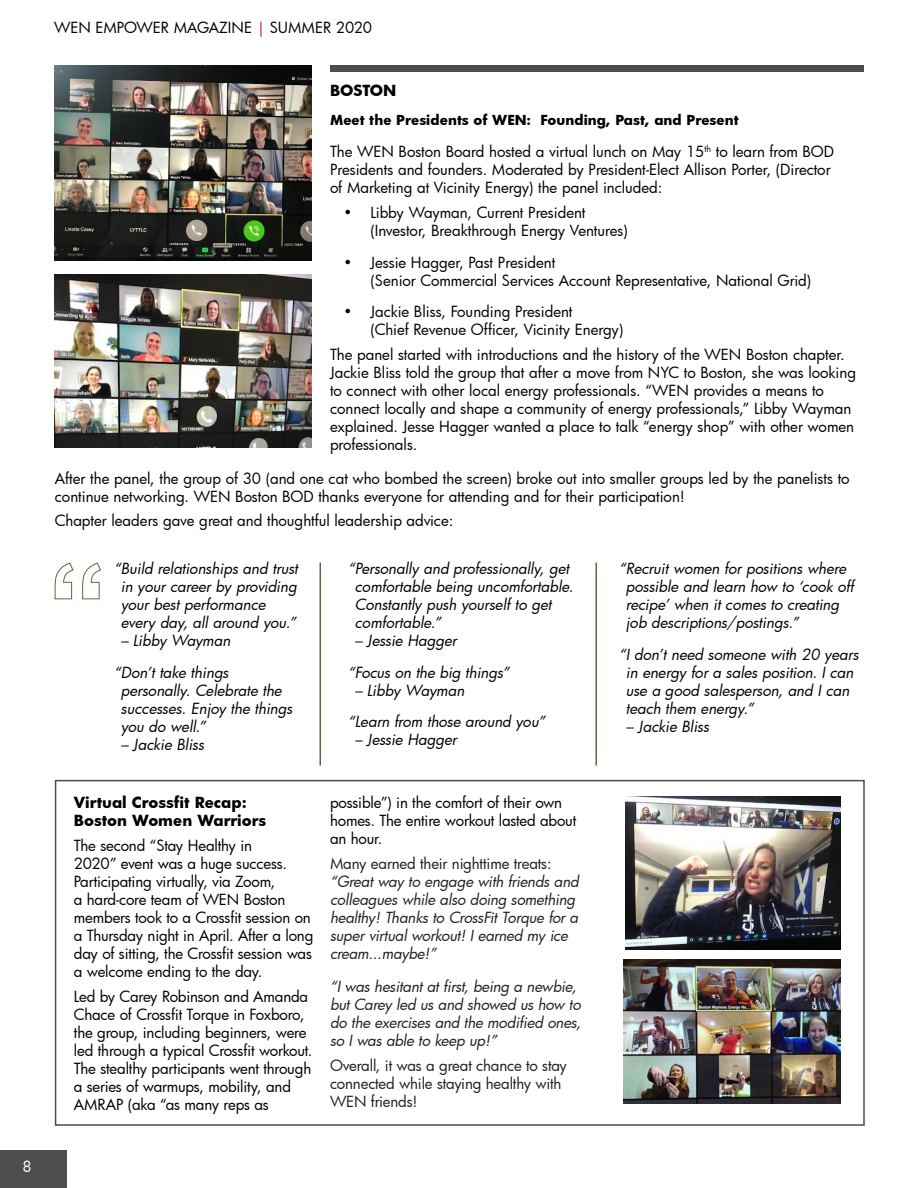
<style>
.page{position:relative;width:918px;height:1188px;background:#fff}
.page>*{position:absolute;margin:0;border:0;box-sizing:border-box;transform-origin:0 0}
.t1{font:15px/18px "Futura";letter-spacing:-.005em;color:#000}
.t2{font:italic 15px/18px "Futura";color:#000}
.t3{font:italic 15px/18px "Futura";letter-spacing:-.01em;color:#212121}
.t4{font:15px/18px "Futura";letter-spacing:-.01em;color:#212121}
.t5{font:700 15px/18px "Futura";color:#000}
.t6{font:15px "Futura";color:#fff}
.t7{font:700 13.5px "Futura";color:#000}
.s1{color:#c00630}
</style>
<div class="page">
<div style="left:0;top:1150px;width:67px;height:38px;background:#4d4d4f"></div>
<img style="left:626px;top:797px;width:215px;height:152px">
<img style="left:624px;top:959px;width:217px;height:145px">
<img style="left:54px;top:66px;width:258px;height:195px">
<img style="left:55px;top:274px;width:257px;height:174px">
<div style="left:330px;top:66px;width:534px;height:6px;background:#4d4d4f"></div>
<svg style="left:54px;top:562px;width:47px;height:38px"></svg>
<hr style="left:320px;top:563px;width:1px;height:203px;background:#725f3d">
<hr style="left:596px;top:563px;width:1px;height:203px;background:#725f3d">
<div style="left:55px;top:780px;width:810px;height:346px;border:2px solid #4d4d4f"></div>
<p class="t6" style="left:22px;top:1156px;width:11px">8</p>
<p class="t1" style="left:54px;top:18px;width:320px">WEN EMPOWER MAGAZINE <span class="s1">|</span> SUMMER 2020</p>
<p class="t5" style="left:330px;top:80px;width:68px">BOSTON</p>
<p class="t7" style="left:330px;top:111px;width:410px">Meet the Presidents of WEN: Founding, Past, and Present</p>
<p class="t1" style="left:330px;top:142px;width:506px">The WEN Boston Board hosted a virtual lunch on May 15<sup>th</sup> to learn from BOD<br>Presidents and founders. Moderated by President-Elect Allison Porter, (Director of Marketing at Vicinity Energy) the panel included:</p>
<p class="t1" style="left:371px;top:203px;width:259px;text-indent:-27px">• Libby Wayman, Current President (Investor, Breakthrough Energy Ventures)</p>
<p class="t1" style="left:371px;top:253px;width:442px;text-indent:-27px">• Jessie Hagger, Past President<br>(Senior Commercial Services Account Representative, National Grid)</p>
<p class="t1" style="left:371px;top:302px;width:254px;text-indent:-27px">• Jackie Bliss, Founding President<br>(Chief Revenue Officer, Vicinity Energy)</p>
<p class="t1" style="left:330px;top:345px;width:528px">The panel started with introductions and the history of the WEN Boston chapter.<br>Jackie Bliss told the group that after a move from NYC to Boston, she was looking to connect with other local energy professionals. “WEN provides a means to connect locally and shape a community of energy professionals,” Libby Wayman explained. Jesse Hagger wanted a place to talk “energy shop” with other women professionals.</p>
<p class="t1" style="left:55px;top:469px;width:796px">After the panel, the group of 30 (and one cat who bombed the screen) broke out into smaller groups led by the panelists to continue networking. WEN Boston BOD thanks everyone for attending and for their participation!</p>
<p class="t1" style="left:55px;top:511px;width:400px">Chapter leaders gave great and thoughtful leadership advice:</p>
<p class="t2" style="left:121px;top:559px;width:179px;text-indent:-7px">“Build relationships and trust in your career by providing your best performance every day, all around you.”</p>
<p class="t2" style="left:114px;top:624px;width:118px;line-height:31.7px;text-align:center">– Libby Wayman “Don’t take things</p>
<p class="t2" style="left:121px;top:681px;width:173px">personally. Celebrate the successes. Enjoy the things you do well.”</p>
<p class="t2" style="left:121px;top:735px;width:85px">– Jackie Bliss</p>
<p class="t2" style="left:355px;top:559px;width:220px;text-indent:-7px">“Personally and professionally, get comfortable being uncomfortable.<br>Constantly push yourself to get comfortable.”</p>
<p class="t2" style="left:348px;top:624px;width:163px;line-height:31.7px;text-indent:7px">– Jessie Hagger<br>“Focus on the big things”</p>
<p class="t2" style="left:348px;top:674px;width:199px;line-height:31.7px;text-indent:7px">– Libby Wayman<br>“Learn from those around you”</p>
<p class="t2" style="left:355px;top:730px;width:104px">– Jessie Hagger</p>
<p class="t5" style="left:74px;top:793px;width:194px">Virtual Crossfit Recap:<br>Boston Women Warriors</p>
<p class="t1" style="left:74px;top:836px;width:241px">The second “Stay Healthy in<br>2020” event was a huge success.<br>Participating virtually, via Zoom,<br>a hard-core team of WEN Boston members took to a Crossfit session on a Thursday night in April. After a long day of sitting, the Crossfit session was a welcome ending to the day.</p>
<p class="t1" style="left:74px;top:987px;width:240px">Led by Carey Robinson and Amanda Chace of Crossfit Torque in Foxboro, the group, including beginners, were led through a typical Crossfit workout.<br>The stealthy participants went through a series of warmups, mobility, and AMRAP (aka “as many reps as</p>
<p class="t1" style="left:330px;top:793px;width:248px">possible”) in the comfort of their own homes. The entire workout lasted about an hour.</p>
<p class="t4" style="left:330px;top:854px;width:223px">Many earned their nighttime treats:</p>
<p class="t3" style="left:330px;top:872px;width:250px">“Great way to engage with friends and colleagues while also doing something healthy! Thanks to CrossFit Torque for a super virtual workout! I earned my ice cream...maybe!”</p>
<p class="t3" style="left:330px;top:977px;width:253px">“I was hesitant at first, being a newbie, but Carey led us and showed us how to do the exercises and the modified ones, so I was able to keep up!”</p>
<p class="t4" style="left:330px;top:1056px;width:239px">Overall, it was a great chance to stay connected while staying healthy with<br>WEN friends!</p>
<p class="t2" style="left:626px;top:559px;width:230px;text-indent:-7px">“Recruit women for positions where possible and learn how to ‘cook off recipe’ when it comes to creating job descriptions/postings.”</p>
<p class="t2" style="left:626px;top:645px;width:234px;text-indent:-7px">“I don’t need someone with 20 years in energy for a sales position. I can use a good salesperson, and I can teach them energy.”</p>
<p class="t2" style="left:626px;top:717px;width:85px">– Jackie Bliss</p>
</div>
